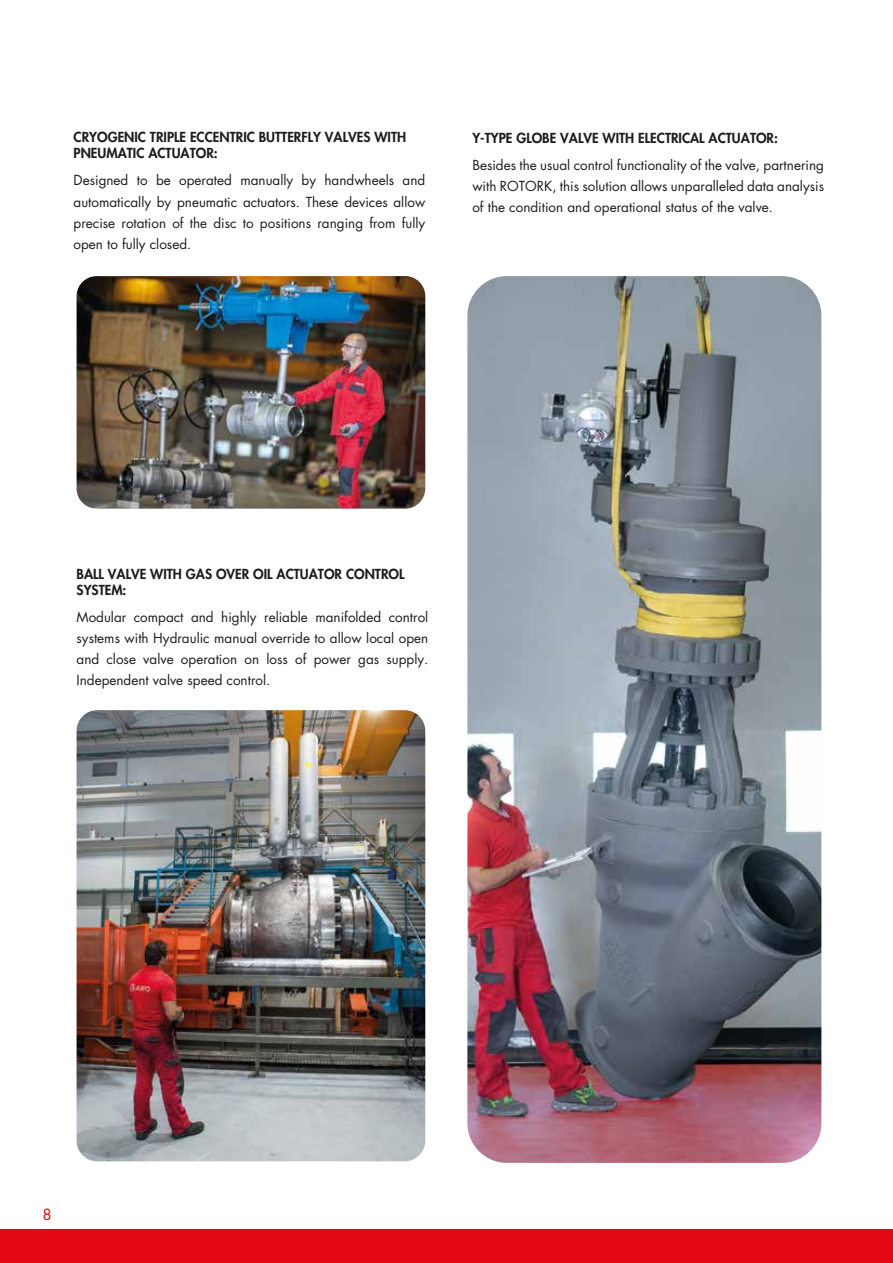
<style>
.page{position:relative;width:893px;height:1263px;background:#fff}
.page>*{position:absolute;margin:0;border:0;box-sizing:border-box;transform-origin:0 0}
.t1{font:15px "Futura Std";color:#e30613}
.t2{font:13.5px/21px "Futura Std";color:#1d1d1b;text-align:justify}
.t3{font:800 13.5px/16.2px "Futura Std";color:#1d1d1b}
</style>
<div class="page">
<img style="left:77px;top:276px;width:348px;height:233px">
<img style="left:77px;top:710px;width:348px;height:451px">
<img style="left:467px;top:276px;width:354px;height:887px">
<div style="left:0;top:1230px;width:893px;height:33px;background:#e30613"></div>
<p class="t3" style="left:74px;top:129px;width:334px">CRYOGENIC TRIPLE ECCENTRIC BUTTERFLY VALVES WITH<br>PNEUMATIC ACTUATOR:</p>
<p class="t2" style="left:74px;top:170px;width:353px">Designed to be operated manually by handwheels and automatically by pneumatic actuators. These devices allow precise rotation of the disc to positions ranging from fully open to fully closed.</p>
<p class="t3" style="left:472px;top:130px;width:307px">Y-TYPE GLOBE VALVE WITH ELECTRICAL ACTUATOR:</p>
<p class="t2" style="left:472px;top:155px;width:353px">Besides the usual control functionality of the valve, partnering with ROTORK, this solution allows unparalleled data analysis of the condition and operational status of the valve.</p>
<p class="t3" style="left:77px;top:566px;width:329px">BALL VALVE WITH GAS OVER OIL ACTUATOR CONTROL<br>SYSTEM:</p>
<p class="t2" style="left:77px;top:607px;width:353px">Modular compact and highly reliable manifolded control systems with Hydraulic manual override to allow local open and close valve operation on loss of power gas supply.<br>Independent valve speed control.</p>
<p class="t1" style="left:43px;top:1205px;width:11px">8</p>
</div>
